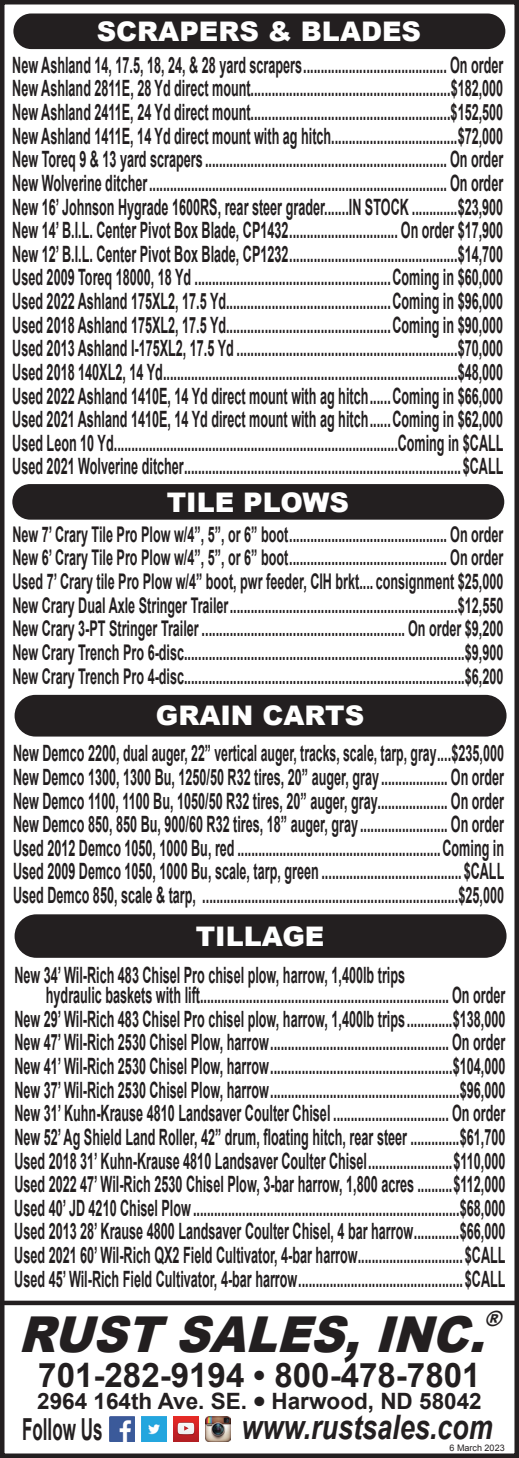
<style>
.page{position:relative;width:519px;height:1458px;background:#fff}
.page>*{position:absolute;margin:0;border:0;box-sizing:border-box;transform-origin:0 0}
.t1{font:italic 900 49.5px "Arial";color:#231f20;scale:.94 1}
.t2{font:700 33.75px "Arial";color:#231f20}
.t3{font:italic 700 33.75px "Arial";color:#231f20;scale:.8 1}
.t4{font:700 30.38px "Arial";color:#231f20;scale:.56 1}
.t5{font:900 27px "Arial";color:#fff}
.t6{font:700 22.5px/23.6px "Arial";color:#231f20;text-align:justify;scale:.56 1}
.t7{font:700 22.5px "Arial";color:#231f20}
.t8{font:700 21.6px/23.6px "Arial";color:#231f20;text-align:justify;scale:.58 1}
.t9{font:italic 900 20.93px "Arial";color:#231f20}
.t10{font:9px "Arial";color:#231f20}
.s1{font-size:33.75px}
</style>
<div class="page">
<img style="left:141px;top:1416px;width:25px;height:25px">
<img style="left:109px;top:1416px;width:25px;height:25px">
<img style="left:173px;top:1416px;width:25px;height:25px">
<img style="left:177px;top:1422px;width:17px;height:12px">
<img style="left:205px;top:1416px;width:25px;height:25px">
<div style="left:13px;top:14px;width:492px;height:35px;background:#231f20;border-radius:18px"></div>
<div style="left:12px;top:484px;width:492px;height:36px;background:#231f20;border-radius:18px"></div>
<div style="left:15px;top:695px;width:491px;height:42px;background:#231f20;border-radius:21px"></div>
<div style="left:15px;top:914px;width:491px;height:44px;background:#231f20;border-radius:22px"></div>
<div style="left:0;top:0;width:518px;height:1458px;border:4px solid #231f20"></div>
<hr style="left:0;top:1301px;width:516px;height:4px;background:#231f20">
<p class="t5" style="left:97px;top:12px;width:326px">SCRAPERS &amp; BLADES</p>
<p class="t6" style="left:12px;top:54px;width:878px">New Ashland 14, 17.5, 18, 24, &amp; 28 yard scrapers......................................... On order New Ashland 2811E, 28 Yd direct mount.........................................................$182,000<br>New Ashland 2411E, 24 Yd direct mount.........................................................$152,500<br>New Ashland 1411E, 14 Yd direct mount with ag hitch....................................$72,000<br>New Toreq 9 &amp; 13 yard scrapers ..................................................................... On order New Wolverine ditcher..................................................................................... On order New 16’ Johnson Hygrade 1600RS, rear steer grader.......IN STOCK .............$23,900<br>New 14’ B.I.L. Center Pivot Box Blade, CP1432............................... On order $17,900<br>New 12’ B.I.L. Center Pivot Box Blade, CP1232................................................$14,700<br>Used 2009 Toreq 18000, 18 Yd ........................................................Coming in $60,000<br>Used 2022 Ashland 175XL2, 17.5 Yd...............................................Coming in $96,000<br>Used 2018 Ashland 175XL2, 17.5 Yd...............................................Coming in $90,000<br>Used 2013 Ashland I-175XL2, 17.5 Yd ...............................................................$70,000<br>Used 2018 140XL2, 14 Yd....................................................................................$48,000<br>Used 2022 Ashland 1410E, 14 Yd direct mount with ag hitch......Coming in $66,000<br>Used 2021 Ashland 1410E, 14 Yd direct mount with ag hitch......Coming in $62,000<br>Used Leon 10 Yd.................................................................................Coming in $CALL Used 2021 Wolverine ditcher...............................................................................$CALL</p>
<p class="t5" style="left:167px;top:482px;width:184px">TILE PLOWS</p>
<p class="t8" style="left:12px;top:523px;width:847px">New 7’ Crary Tile Pro Plow w/4”, 5”, or 6” boot............................................. On order New 6’ Crary Tile Pro Plow w/4”, 5”, or 6” boot............................................. On order Used 7’ Crary tile Pro Plow w/4” boot, pwr feeder, CIH brkt.... consignment $25,000<br>New Crary Dual Axle Stringer Trailer.................................................................$12,550<br>New Crary 3-PT Stringer Trailer .......................................................... On order $9,200<br>New Crary Trench Pro 6-disc................................................................................$9,900<br>New Crary Trench Pro 4-disc................................................................................$6,200</p>
<p class="t5" style="left:156px;top:696px;width:210px">GRAIN CARTS</p>
<p class="t6" style="left:13px;top:742px;width:878px">New Demco 2200, dual auger, 22” vertical auger, tracks, scale, tarp, gray....$235,000<br>New Demco 1300, 1300 Bu, 1250/50 R32 tires, 20” auger, gray ................... On order New Demco 1100, 1100 Bu, 1050/50 R32 tires, 20” auger, gray.................... On order New Demco 850, 850 Bu, 900/60 R32 tires, 18” auger, gray ......................... On order Used 2012 Demco 1050, 1000 Bu, red ..........................................................Coming in Used 2009 Demco 1050, 1000 Bu, scale, tarp, green ........................................ $CALL Used Demco 850, scale &amp; tarp, .........................................................................$25,000</p>
<p class="t5" style="left:196px;top:917px;width:130px">TILLAGE</p>
<p class="t6" style="left:46px;top:966px;width:821px;line-height:20.2px;text-indent:-32px">New 34’ Wil-Rich 483 Chisel Pro chisel plow, harrow, 1,400lb trips<br>hydraulic baskets with lift....................................................................... On order</p>
<p class="t6" style="left:14px;top:1008px;width:878px">New 29’ Wil-Rich 483 Chisel Pro chisel plow, harrow, 1,400lb trips.............$138,000<br>New 47’ Wil-Rich 2530 Chisel Plow, harrow................................................... On order New 41’ Wil-Rich 2530 Chisel Plow, harrow....................................................$104,000<br>New 37’ Wil-Rich 2530 Chisel Plow, harrow......................................................$96,000<br>New 31’ Kuhn-Krause 4810 Landsaver Coulter Chisel ................................. On order New 52’ Ag Shield Land Roller, 42” drum, floating hitch, rear steer ..............$61,700<br>Used 2018 31’ Kuhn-Krause 4810 Landsaver Coulter Chisel........................$110,000<br>Used 2022 47’ Wil-Rich 2530 Chisel Plow, 3-bar harrow, 1,800 acres ..........$112,000<br>Used 40’ JD 4210 Chisel Plow ............................................................................$68,000<br>Used 2013 28’ Krause 4800 Landsaver Coulter Chisel, 4 bar harrow.............$66,000<br>Used 2021 60’ Wil-Rich QX2 Field Cultivator, 4-bar harrow.............................. $CALL Used 45’ Wil-Rich Field Cultivator, 4-bar harrow............................................... $CALL</p>
<h1 class="t1" style="left:18px;top:1298px;width:516px">RUSTSALES,INC.</h1>
<p class="t9" style="left:483px;top:1304px;width:26px">®</p>
<h2 class="t2" style="left:38px;top:1353px;width:443px">701-282-9194 • 800-478-7801</h2>
<p class="t7" style="left:37px;top:1386px;width:446px">2964 164th Ave. SE. <span class="s1">•</span> Harwood, ND 58042</p>
<h3 class="t4" style="left:22px;top:1409px;width:145px">Follow Us</h3>
<h2 class="t3" style="left:241px;top:1405px;width:315px">www.rustsales.com</h2>
<p class="t10" style="left:449px;top:1442px;width:57px">6 March 2023</p>
</div>
